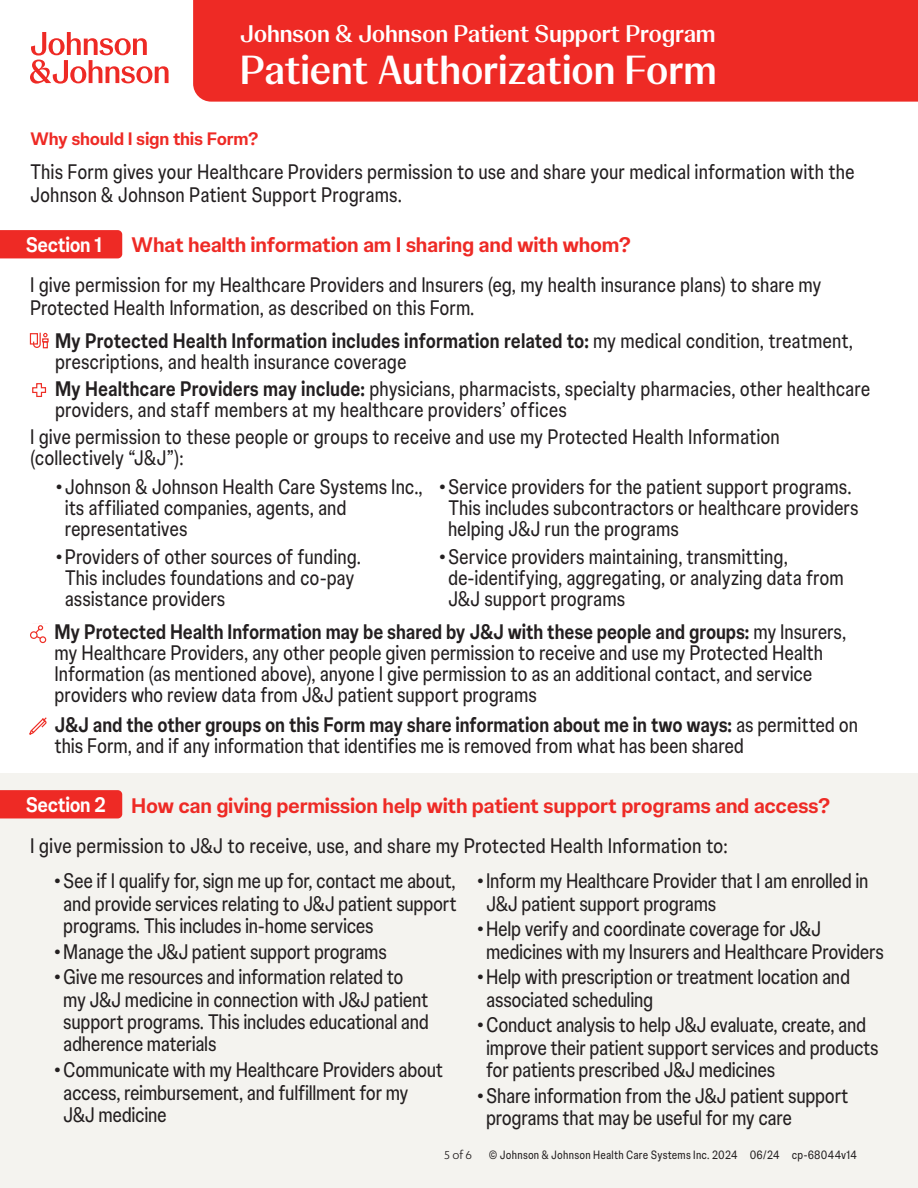
<style>
.page{position:relative;width:918px;height:1188px;background:#fff}
.page>*{position:absolute;margin:0;border:0;box-sizing:border-box;transform-origin:0 0}
.t1{font:700 40.5px "Johnson Display";letter-spacing:-.01em;color:#fff}
.t2{font:700 24px "Johnson Display";letter-spacing:-.01em;color:#fff}
.t3{font:21px/22.5px "Johnson Text";letter-spacing:-.01em;color:#231f20}
.t4{font:21px/21px "Johnson Text";letter-spacing:-.01em;color:#231f20;scale:.85 1}
.t5{font:700 21px "Johnson Text";letter-spacing:-.015em;color:#ee2a25}
.t6{font:21px "Johnson Text";letter-spacing:-.01em;color:#231f20;scale:.87 1}
.t7{font:700 21px "Johnson Text";letter-spacing:-.02em;color:#fff;scale:.9 1}
.t8{font:700 18px "Johnson Text";letter-spacing:-.015em;color:#ee2a25}
.t9{font:12px "Johnson Text";letter-spacing:.02em;color:#231f20;scale:.85 1}
.s1{font-weight:700}
.s2{font-family:"Karbon";font-size:13.5px}
</style>
<div class="page">
<div style="left:0;top:774px;width:918px;height:414px;background:#f4f3ef"></div>
<div style="left:0;top:230px;width:122px;height:28px;background:#ee2a25"></div>
<div style="left:0;top:790px;width:122px;height:28px;background:#ee2a25"></div>
<div style="left:30px;top:631px;width:8px;height:8px;border:1px solid #ee2e26;border-radius:50%"></div>
<div style="left:39px;top:636px;width:7px;height:7px;border:1px solid #ee2e26;border-radius:50%"></div>
<svg style="left:34px;top:625px;width:9px;height:15px"></svg>
<svg style="left:29px;top:717px;width:18px;height:18px"></svg>
<svg style="left:32px;top:383px;width:15px;height:15px"></svg>
<div style="left:30px;top:333px;width:8px;height:12px;border:1px solid #ee2e26"></div>
<svg style="left:32px;top:332px;width:17px;height:17px"></svg>
<div style="left:193px;top:0;width:725px;height:102px;background:#ee2a25"></div>
<svg style="left:30px;top:32px;width:139px;height:52px"></svg>
<p class="t2" style="left:240px;top:15px;width:477px">Johnson &amp; Johnson Patient Support Program</p>
<h1 class="t1" style="left:240px;top:39px;width:478px">Patient Authorization Form</h1>
<p class="t8" style="left:30px;top:125px;width:230px">Why should I sign this Form?</p>
<p class="t4" style="left:30px;top:160px;width:972px;line-height:22.5px">This Form gives your Healthcare Providers permission to use and share your medical information with the<br>Johnson &amp; Johnson Patient Support Programs.</p>
<p class="t7" style="left:26px;top:228px;width:86px">Section 1</p>
<p class="t5" style="left:131px;top:229px;width:502px">What health information am I sharing and with whom?</p>
<p class="t4" style="left:30px;top:272px;width:933px;line-height:22.5px">I give permission for my Healthcare Providers and Insurers (eg, my health insurance plans) to share my<br>Protected Health Information, as described on this Form.</p>
<p class="t4" style="left:55px;top:329px;width:940px"><span class="s1">My Protected Health Information includes information related to:</span> my medical condition, treatment, prescriptions, and health insurance coverage</p>
<p class="t4" style="left:55px;top:377px;width:961px"><span class="s1">My Healthcare Providers may include:</span> physicians, pharmacists, specialty pharmacies, other healthcare providers, and staff members at my healthcare providers’ offices</p>
<p class="t4" style="left:30px;top:425px;width:884px">I give permission to these people or groups to receive and use my Protected Health Information (collectively “J&amp;J”):</p>
<p class="t3" style="left:65px;top:474px;width:359px;line-height:21px;text-indent:-9px">•Johnson &amp; Johnson Health Care Systems Inc., its affiliated companies, agents, and representatives</p>
<p class="t3" style="left:65px;top:545px;width:298px;line-height:21px;text-indent:-9px">•Providers of other sources of funding.<br>This includes foundations and co-pay assistance providers</p>
<p class="t3" style="left:448px;top:474px;width:412px;line-height:21px;text-indent:-9px">•Service providers for the patient support programs.<br>This includes subcontractors or healthcare providers helping J&amp;J run the programs</p>
<p class="t3" style="left:448px;top:545px;width:397px;line-height:21px;text-indent:-9px">•Service providers maintaining, transmitting, de-identifying, aggregating, or analyzing data from<br>J&amp;J support programs</p>
<p class="t4" style="left:55px;top:620px;width:933px"><span class="s1">My Protected Health Information may be shared by J&amp;J with these people and groups:</span> my Insurers, my Healthcare Providers, any other people given permission to receive and use my Protected Health Information (as mentioned above), anyone I give permission to as an additional contact, and service providers who review data from J&amp;J patient support programs</p>
<p class="t4" style="left:55px;top:713px;width:947px"><span class="s1">J&amp;J and the other groups on this Form may share information about me in two ways:</span> as permitted on this Form, and if any information that identifies me is removed from what has been shared</p>
<p class="t7" style="left:26px;top:788px;width:90px">Section 2</p>
<p class="t5" style="left:131px;top:789px;width:701px">How can giving permission help with patient support programs and access?</p>
<p class="t6" style="left:30px;top:830px;width:803px">I give permission to J&amp;J to receive, use, and share my Protected Health Information to:</p>
<p class="t3" style="left:63px;top:868px;width:395px;text-align:justify;text-indent:-9px">•See if I qualify for, sign me up for, contact me about, and provide services relating to J&amp;J patient support programs. This includes in-home services</p>
<p class="t3" style="left:54px;top:939px;width:334px">•Manage the J&amp;J patient support programs</p>
<p class="t3" style="left:63px;top:964px;width:367px;text-indent:-9px">•Give me resources and information related to my J&amp;J medicine in connection with J&amp;J patient support programs. This includes educational and adherence materials</p>
<p class="t3" style="left:63px;top:1057px;width:381px;text-indent:-9px">•Communicate with my Healthcare Providers about access, reimbursement, and fulfillment for my<br>J&amp;J medicine</p>
<p class="t3" style="left:486px;top:868px;width:384px;text-indent:-9px">•Inform my Healthcare Provider that I am enrolled in<br>J&amp;J patient support programs</p>
<p class="t3" style="left:486px;top:916px;width:399px;text-indent:-9px">•Help verify and coordinate coverage for J&amp;J medicines with my Insurers and Healthcare Providers</p>
<p class="t3" style="left:486px;top:964px;width:365px;text-indent:-9px">•Help with prescription or treatment location and associated scheduling</p>
<p class="t3" style="left:486px;top:1012px;width:394px;text-indent:-9px">•Conduct analysis to help J&amp;J evaluate, create, and improve their patient support services and products for patients prescribed J&amp;J medicines</p>
<p class="t3" style="left:486px;top:1083px;width:364px;text-indent:-9px">•Share information from the J&amp;J patient support programs that may be useful for my care</p>
<p class="t9" style="left:444px;top:1146px;width:487px"><span class="s2">5 of 6</span> © Johnson &amp; Johnson Health Care Systems Inc. 2024 06/24 cp-68044v14</p>
</div>
